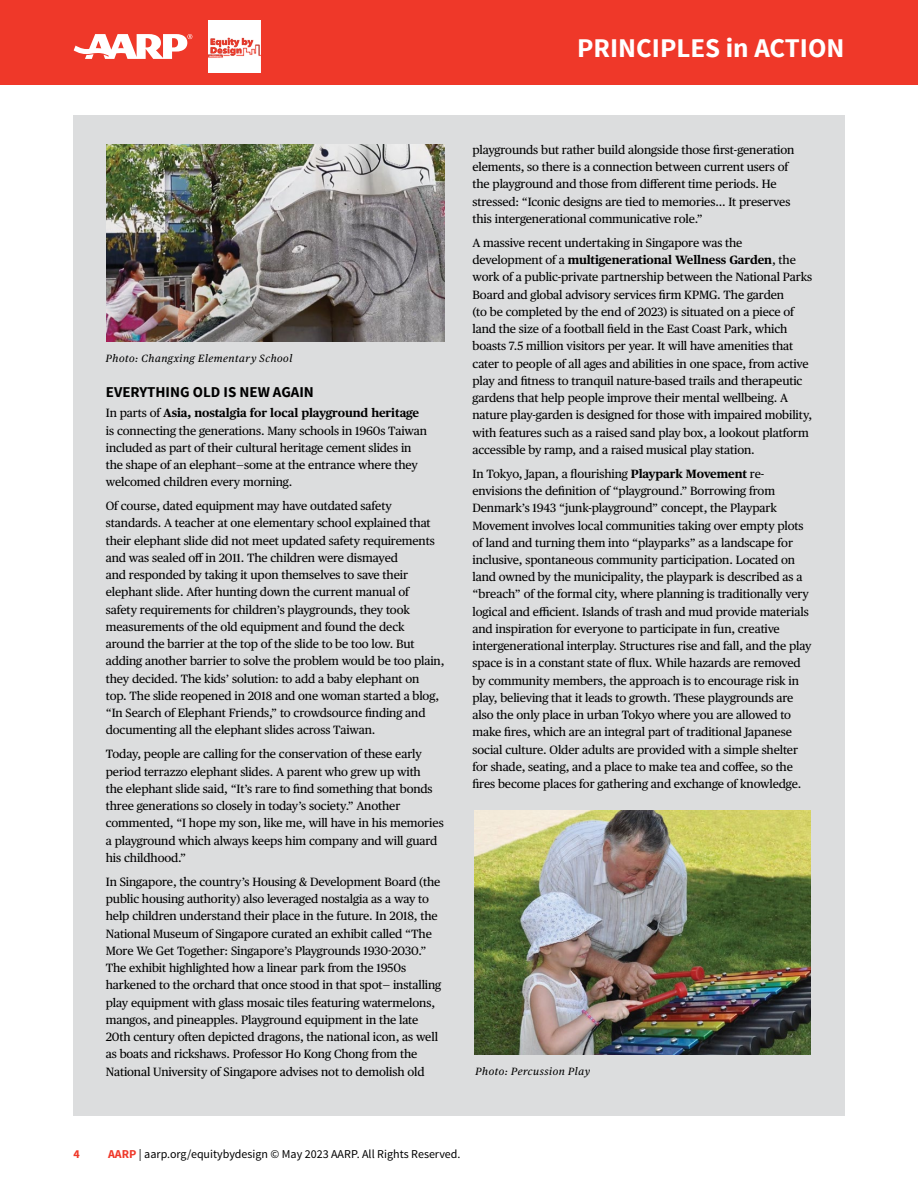
<style>
.page{position:relative;width:918px;height:1188px;background:#fff}
.page>*{position:absolute;margin:0;border:0;box-sizing:border-box;transform-origin:0 0}
.t1{font:700 27px "Source Sans Pro";color:#fff}
.t2{font:700 15px "Source Sans Pro";color:#000}
.t3{font:12px/17.2px "Publico Text";letter-spacing:-.01em;color:#000}
.t4{font:12px "Source Sans Pro";color:#000}
.t5{font:700 12px "Source Sans Pro";color:#ef3829}
.t6{font:italic 10.5px "Publico Text";letter-spacing:.05em;color:#000}
.s1{font-weight:700}
.s2{font-weight:700;color:#ef3829}
</style>
<div class="page">
<div style="left:0;top:0;width:918px;height:85px;background:#ef3829"></div>
<svg style="left:74px;top:34px;width:118px;height:25px"></svg>
<img style="left:209px;top:21px;width:52px;height:51px">
<div style="left:73px;top:115px;width:772px;height:1001px;background:#dcddde"></div>
<img style="left:107px;top:145px;width:337px;height:196px">
<img style="left:474px;top:810px;width:337px;height:244px">
<h1 class="t1" style="left:577px;top:30px;width:269px">PRINCIPLES in ACTION</h1>
<p class="t6" style="left:106px;top:350px;width:188px">Photo: Changxing Elementary School</p>
<p class="t2" style="left:106px;top:382px;width:210px">EVERYTHING OLD IS NEW AGAIN</p>
<p class="t3" style="left:106px;top:404px;width:323px">In parts of <span class="s1">Asia, nostalgia for local playground heritage </span>is connecting the generations. Many schools in 1960s Taiwan included as part of their cultural heritage cement slides in the shape of an elephant—some at the entrance where they welcomed children every morning.</p>
<p class="t3" style="left:106px;top:497px;width:340px">Of course, dated equipment may have outdated safety standards. A teacher at one elementary school explained that their elephant slide did not meet updated safety requirements and was sealed off in 2011. The children were dismayed<br>and responded by taking it upon themselves to save their elephant slide. After hunting down the current manual of<br>safety requirements for children’s playgrounds, they took measurements of the old equipment and found the deck around the barrier at the top of the slide to be too low. But adding another barrier to solve the problem would be too plain, they decided. The kids’ solution: to add a baby elephant on<br>top. The slide reopened in 2018 and one woman started a blog, “In Search of Elephant Friends,” to crowdsource finding and documenting all the elephant slides across Taiwan.</p>
<p class="t3" style="left:106px;top:745px;width:339px">Today, people are calling for the conservation of these early period terrazzo elephant slides. A parent who grew up with<br>the elephant slide said, “It’s rare to find something that bonds three generations so closely in today’s society.” Another commented, “I hope my son, like me, will have in his memories a playground which always keeps him company and will guard his childhood.”</p>
<p class="t3" style="left:106px;top:872px;width:337px">In Singapore, the country’s Housing &amp; Development Board (the public housing authority) also leveraged nostalgia as a way to help children understand their place in the future. In 2018, the National Museum of Singapore curated an exhibit called “The More We Get Together: Singapore’s Playgrounds 1930-2030.” The exhibit highlighted how a linear park from the 1950s harkened to the orchard that once stood in that spot— installing play equipment with glass mosaic tiles featuring watermelons, mangos, and pineapples. Playground equipment in the late 20th century often depicted dragons, the national icon, as well as boats and rickshaws. Professor Ho Kong Chong from the National University of Singapore advises not to demolish old</p>
<p class="t3" style="left:472px;top:140px;width:324px">playgrounds but rather build alongside those first-generation elements, so there is a connection between current users of the playground and those from different time periods. He stressed: “Iconic designs are tied to memories… It preserves this intergenerational communicative role.”</p>
<p class="t3" style="left:472px;top:233px;width:341px">A massive recent undertaking in Singapore was the development of a <span class="s1">multigenerational Wellness Garden</span>, the work of a public-private partnership between the National Parks Board and global advisory services firm KPMG. The garden<br>(to be completed by the end of 2023) is situated on a piece of land the size of a football field in the East Coast Park, which boasts 7.5 million visitors per year. It will have amenities that cater to people of all ages and abilities in one space, from active play and fitness to tranquil nature-based trails and therapeutic gardens that help people improve their mental wellbeing. A nature play-garden is designed for those with impaired mobility, with features such as a raised sand play box, a lookout platform accessible by ramp, and a raised musical play station.</p>
<p class="t3" style="left:472px;top:464px;width:341px">In Tokyo, Japan, a flourishing <span class="s1">Playpark Movement</span> re&shy;envisions the definition of “playground.” Borrowing from Denmark’s 1943 “junk-playground” concept, the Playpark Movement involves local communities taking over empty plots of land and turning them into “playparks” as a landscape for inclusive, spontaneous community participation. Located on land owned by the municipality, the playpark is described as a “breach” of the formal city, where planning is traditionally very logical and efficient. Islands of trash and mud provide materials and inspiration for everyone to participate in fun, creative intergenerational interplay. Structures rise and fall, and the play space is in a constant state of flux. While hazards are removed by community members, the approach is to encourage risk in play, believing that it leads to growth. These playgrounds are also the only place in urban Tokyo where you are allowed to make fires, which are an integral part of traditional Japanese social culture. Older adults are provided with a simple shelter for shade, seating, and a place to make tea and coffee, so the fires become places for gathering and exchange of knowledge.</p>
<p class="t6" style="left:476px;top:1063px;width:116px">Photo: Percussion Play</p>
<p class="t5" style="left:74px;top:1146px;width:8px">4</p>
<p class="t4" style="left:108px;top:1147px;width:354px"><span class="s2">AARP</span> | aarp.org/equitybydesign © May 2023 AARP. All Rights Reserved.</p>
</div>
